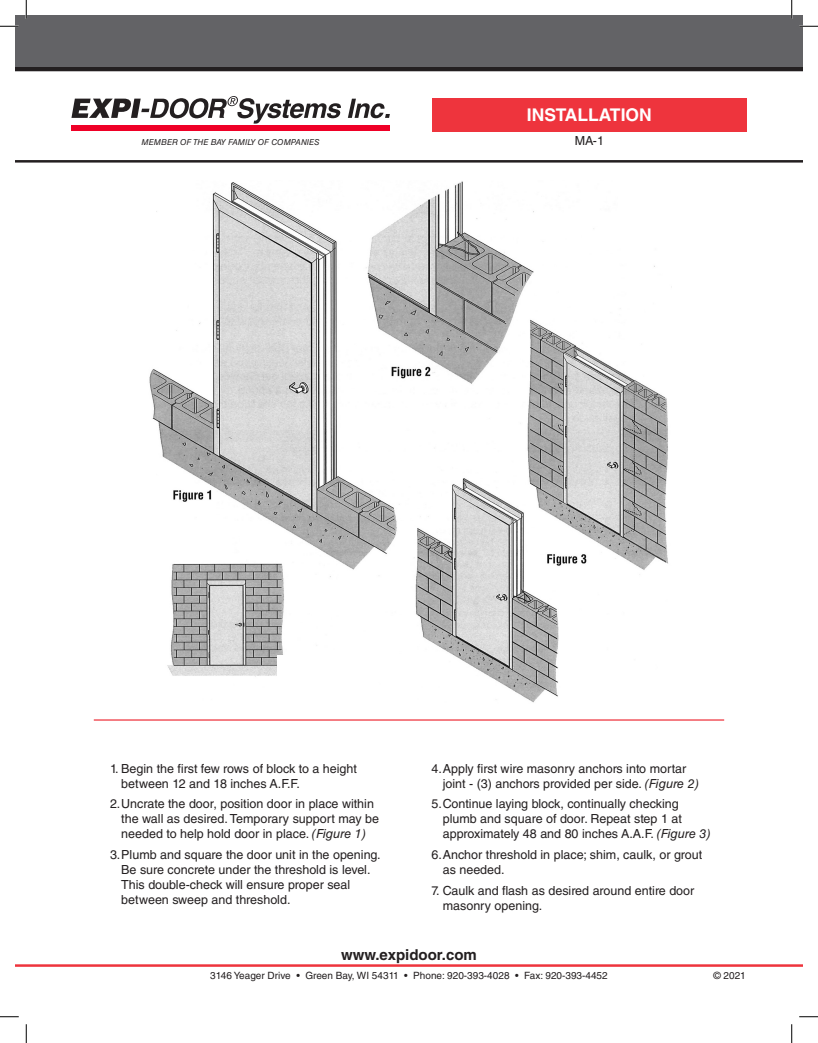
<style>
.page{position:relative;width:818px;height:1043px;background:#fff}
.page>*{position:absolute;margin:0;border:0;box-sizing:border-box;transform-origin:0 0}
.t1{font:700 17.5px "Helvetica LT Std";color:#fff}
.t2{font:700 15px "Helvetica LT Std";color:#231f20}
.t3{font:12.5px/15px "Helvetica LT Std";color:#231f20}
.t4{font:10px "Helvetica LT Std";color:#231f20}
.t5{font:italic 8.12px "Helvetica LT Std";color:#231f20}
.s1{font-style:italic}
</style>
<div class="page">
<div style="left:432px;top:98px;width:314px;height:33px;background:#ee343d"></div>
<svg style="left:348px;top:99px;width:42px;height:19px"></svg>
<svg style="left:71px;top:96px;width:270px;height:28px"></svg>
<div style="left:71px;top:125px;width:319px;height:6px;background:#ef0027"></div>
<hr style="left:15px;top:964px;width:787px;height:2px;background:#ee343d">
<hr style="left:94px;top:719px;width:630px;height:1px;background:#ee343d">
<img style="left:149px;top:181px;width:519px;height:522px">
<div style="left:15px;top:66px;width:787px;height:5px;background:#231f20"></div>
<div style="left:15px;top:15px;width:787px;height:52px;background:#636366"></div>
<hr style="left:15px;top:160px;width:787px;height:2px;background:#231f20">
<div style="left:278px;top:655px;width:94px;height:52px;background:#fff"></div>
<svg style="left:0;top:25px;width:19px;height:2px"></svg>
<svg style="left:799px;top:25px;width:19px;height:2px"></svg>
<svg style="left:0;top:1016px;width:19px;height:1px"></svg>
<svg style="left:799px;top:1016px;width:19px;height:1px"></svg>
<svg style="left:25px;top:0;width:2px;height:19px"></svg>
<svg style="left:25px;top:1024px;width:2px;height:18px"></svg>
<svg style="left:791px;top:0;width:1px;height:19px"></svg>
<svg style="left:791px;top:1024px;width:1px;height:18px"></svg>
<p class="t5" style="left:142px;top:137px;width:179px">MEMBER OF THE BAY FAMILY OF COMPANIES</p>
<p class="t1" style="left:527px;top:104px;width:126px">INSTALLATION</p>
<p class="t3" style="left:574px;top:133px;width:31px">MA-1</p>
<p class="t3" style="left:121px;top:760px;width:237px;text-indent:-11px">1. Begin the first few rows of block to a height between 12 and 18 inches A.F.F.</p>
<p class="t3" style="left:121px;top:796px;width:259px;text-indent:-11px">2.Uncrate the door, position door in place within the wall as desired. Temporary support may be needed to help hold door in place. <span class="s1">(Figure 1)</span></p>
<p class="t3" style="left:121px;top:847px;width:261px;text-indent:-11px">3.Plumb and square the door unit in the opening.<br>Be sure concrete under the threshold is level.<br>This double-check will ensure proper seal between sweep and threshold.</p>
<p class="t3" style="left:442px;top:760px;width:257px;text-indent:-11px">4.Apply first wire masonry anchors into mortar joint - (3) anchors provided per side. <span class="s1">(Figure 2)</span></p>
<p class="t3" style="left:442px;top:796px;width:269px;text-indent:-11px">5.Continue laying block, continually checking plumb and square of door. Repeat step 1 at approximately 48 and 80 inches A.A.F. <span class="s1">(Figure 3)</span></p>
<p class="t3" style="left:442px;top:847px;width:261px;text-indent:-11px">6.Anchor threshold in place; shim, caulk, or grout as needed.</p>
<p class="t3" style="left:442px;top:882px;width:253px;text-indent:-11px">7. Caulk and flash as desired around entire door masonry opening.</p>
<p class="t2" style="left:341px;top:945px;width:137px">www.expidoor.com</p>
<p class="t4" style="left:210px;top:970px;width:399px">3146 Yeager Drive • Green Bay, WI 54311 • Phone: 920-393-4028 • Fax: 920-393-4452</p>
<p class="t4" style="left:713px;top:970px;width:34px">© 2021</p>
</div>
